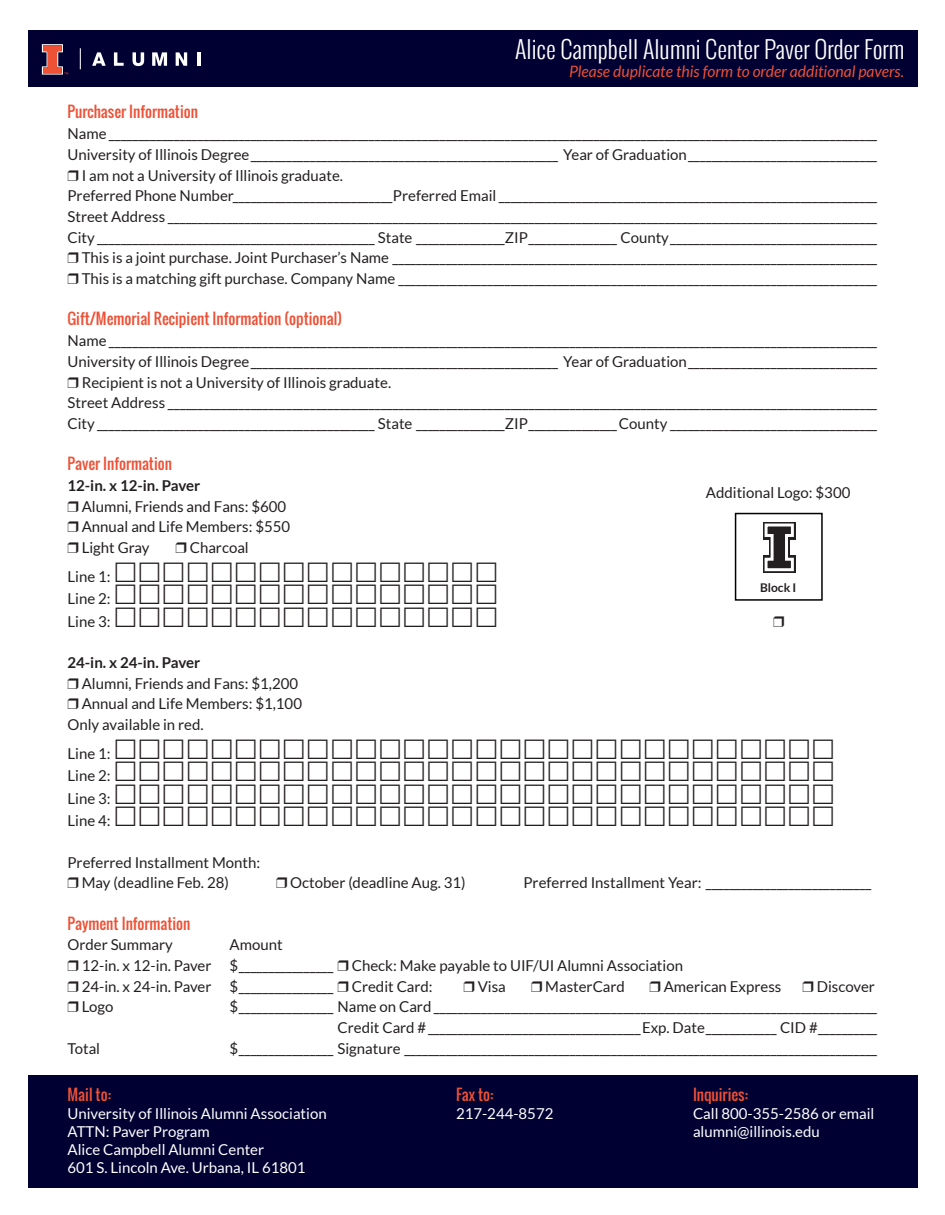
<style>
.page{position:relative;width:945px;height:1215px;background:#fff}
.page>*{position:absolute;margin:0;border:0;box-sizing:border-box;transform-origin:0 0}
.t1{font:300 24px "Oswald";color:#fff}
.t2{font:italic 15.75px "Lato";color:#ed5136}
.t3{font:15px "Lato";color:#231f20}
.t4{font:15px/18px "Lato";color:#fff}
.t5{font:15px "Oswald";color:#ed5136}
.t6{font:700 15px "Lato";color:#231f20}
.t7{font:700 12px "Lato";color:#231f20}
</style>
<div class="page">
<div style="left:28px;top:31px;width:889px;height:56px;background:#000032"></div>
<div style="left:28px;top:1075px;width:889px;height:113px;background:#000032"></div>
<svg style="left:42px;top:44px;width:26px;height:31px"></svg>
<svg style="left:92px;top:52px;width:14px;height:14px"></svg>
<svg style="left:114px;top:52px;width:10px;height:14px"></svg>
<svg style="left:133px;top:52px;width:11px;height:14px"></svg>
<svg style="left:152px;top:52px;width:15px;height:14px"></svg>
<svg style="left:176px;top:52px;width:11px;height:14px"></svg>
<hr style="left:197px;top:52px;width:3px;height:14px;background:#fff">
<svg style="left:80px;top:48px;width:1px;height:21px"></svg>
<div style="left:735px;top:513px;width:88px;height:88px;border:2px solid #000"></div>
<svg style="left:763px;top:522px;width:33px;height:51px"></svg>
<div style="left:760px;top:540px;width:9px;height:15px;background:#fff"></div>
<div style="left:790px;top:540px;width:12px;height:15px;background:#fff"></div>
<h1 class="t1" style="left:515px;top:32px;width:391px">Alice Campbell Alumni Center Paver Order Form</h1>
<p class="t2" style="left:569px;top:63px;width:337px">Please duplicate this form to order additional pavers.</p>
<p class="t5" style="left:68px;top:101px;width:132px">Purchaser Information</p>
<p class="t3" style="left:68px;top:125px;width:811px">Name __________________________________________________________________________________________________________________________________</p>
<p class="t3" style="left:68px;top:146px;width:811px">University of Illinois Degree____________________________________________________ Year of Graduation________________________________</p>
<p class="t3" style="left:82px;top:167px;width:263px">I am not a University of Illinois graduate.</p>
<p class="t3" style="left:68px;top:187px;width:811px">Preferred Phone Number___________________________Preferred Email ________________________________________________________________</p>
<p class="t3" style="left:68px;top:208px;width:811px">Street Address ________________________________________________________________________________________________________________________</p>
<p class="t3" style="left:68px;top:229px;width:811px">City _______________________________________________ State _______________ZIP_______________ County___________________________________</p>
<p class="t3" style="left:82px;top:250px;width:797px">This is a joint purchase. Joint Purchaser’s Name __________________________________________________________________________________</p>
<p class="t3" style="left:82px;top:270px;width:797px">This is a matching gift purchase. Company Name _________________________________________________________________________________</p>
<p class="t5" style="left:68px;top:308px;width:276px">Gift/Memorial Recipient Information (optional)</p>
<p class="t3" style="left:68px;top:332px;width:811px">Name __________________________________________________________________________________________________________________________________</p>
<p class="t3" style="left:68px;top:353px;width:811px">University of Illinois Degree____________________________________________________ Year of Graduation________________________________</p>
<p class="t3" style="left:82px;top:374px;width:311px">Recipient is not a University of Illinois graduate.</p>
<p class="t3" style="left:68px;top:394px;width:811px">Street Address ________________________________________________________________________________________________________________________</p>
<p class="t3" style="left:68px;top:415px;width:811px">City _______________________________________________ State _______________ZIP_______________County ___________________________________</p>
<p class="t5" style="left:68px;top:453px;width:106px">Paver Information</p>
<p class="t6" style="left:68px;top:477px;width:134px">12-in. x 12-in. Paver</p>
<p class="t3" style="left:82px;top:498px;width:206px">Alumni, Friends and Fans: $600</p>
<p class="t3" style="left:82px;top:519px;width:210px">Annual and Life Members: $550</p>
<p class="t3" style="left:82px;top:539px;width:69px">Light Gray</p>
<p class="t3" style="left:190px;top:539px;width:61px">Charcoal</p>
<p class="t3" style="left:68px;top:568px;width:45px">Line 1:</p>
<p class="t3" style="left:68px;top:590px;width:45px">Line 2:</p>
<p class="t3" style="left:68px;top:613px;width:45px">Line 3:</p>
<p class="t6" style="left:68px;top:654px;width:134px">24-in. x 24-in. Paver</p>
<p class="t3" style="left:82px;top:675px;width:218px">Alumni, Friends and Fans: $1,200</p>
<p class="t3" style="left:82px;top:696px;width:222px">Annual and Life Members: $1,100</p>
<p class="t3" style="left:68px;top:716px;width:138px">Only available in red.</p>
<p class="t3" style="left:68px;top:745px;width:45px">Line 1:</p>
<p class="t3" style="left:68px;top:767px;width:45px">Line 2:</p>
<p class="t3" style="left:68px;top:790px;width:45px">Line 3:</p>
<p class="t3" style="left:68px;top:812px;width:45px">Line 4:</p>
<p class="t3" style="left:68px;top:854px;width:194px">Preferred Installment Month:</p>
<p class="t3" style="left:82px;top:874px;width:149px">May (deadline Feb. 28)</p>
<p class="t3" style="left:290px;top:874px;width:177px">October (deadline Aug. 31)</p>
<p class="t3" style="left:523px;top:874px;width:349px">Preferred Installment Year: ____________________________</p>
<p class="t5" style="left:68px;top:912px;width:125px">Payment Information</p>
<p class="t3" style="left:68px;top:937px;width:107px">Order Summary</p>
<p class="t3" style="left:230px;top:937px;width:55px">Amount</p>
<p class="t3" style="left:82px;top:957px;width:603px">12-in. x 12-in. Paver $________________ Check: Make payable to UIF/UI Alumni Association</p>
<p class="t3" style="left:82px;top:978px;width:352px">24-in. x 24-in. Paver $________________ Credit Card:</p>
<p class="t3" style="left:478px;top:978px;width:30px">Visa</p>
<p class="t3" style="left:545px;top:978px;width:81px">MasterCard</p>
<p class="t3" style="left:664px;top:978px;width:119px">American Express</p>
<p class="t3" style="left:817px;top:978px;width:60px">Discover</p>
<p class="t3" style="left:82px;top:999px;width:33px">Logo</p>
<p class="t3" style="left:229px;top:999px;width:649px">$________________ Name on Card ___________________________________________________________________________</p>
<p class="t3" style="left:338px;top:1019px;width:541px">Credit Card #____________________________________Exp. Date____________ CID #__________</p>
<p class="t3" style="left:68px;top:1040px;width:34px">Total</p>
<p class="t3" style="left:230px;top:1040px;width:649px">$________________ Signature ________________________________________________________________________________</p>
<p class="t3" style="left:706px;top:484px;width:146px">Additional Logo: $300</p>
<p class="t7" style="left:760px;top:581px;width:38px">Block I</p>
<p class="t5" style="left:68px;top:1083px;width:45px">Mail to:</p>
<p class="t5" style="left:456px;top:1083px;width:39px">Fax to:</p>
<p class="t5" style="left:693px;top:1083px;width:56px">Inquiries:</p>
<p class="t4" style="left:68px;top:1104px;width:261px">University of Illinois Alumni Association</p>
<p class="t4" style="left:456px;top:1104px;width:99px">217-244-8572</p>
<p class="t4" style="left:693px;top:1104px;width:183px">Call 800-355-2586 or email</p>
<p class="t4" style="left:68px;top:1122px;width:144px">ATTN: Paver Program</p>
<p class="t4" style="left:693px;top:1122px;width:128px">alumni@illinois.edu</p>
<p class="t4" style="left:68px;top:1140px;width:240px">Alice Campbell Alumni Center<br>601 S. Lincoln Ave. Urbana, IL 61801</p>
</div>
